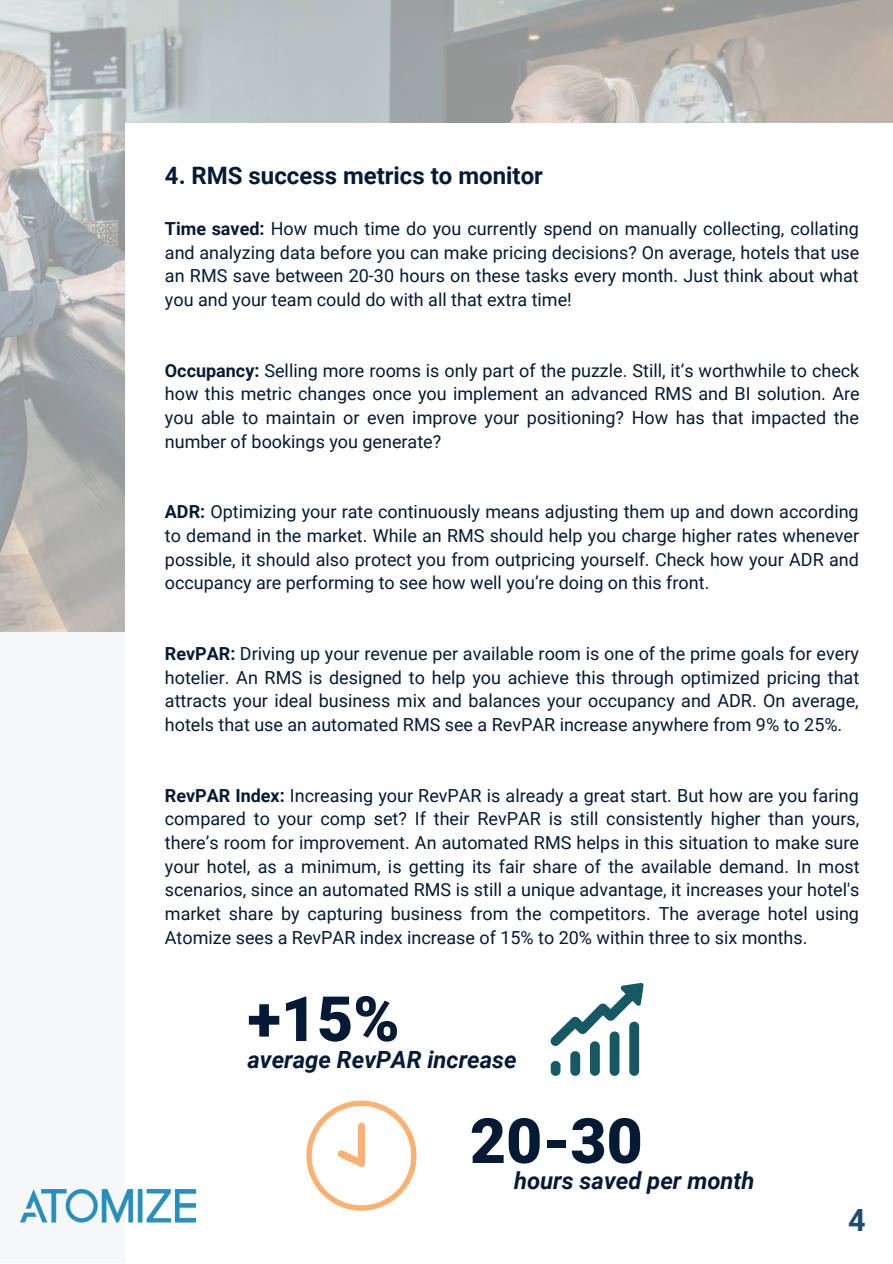
<style>
.page{position:relative;width:893px;height:1264px;background:#fff}
.page>*{position:absolute;margin:0;border:0;box-sizing:border-box;transform-origin:0 0}
.t1{font:900 62.4px "Roboto";color:#051a35}
.t2{font:700 30.6px "Roboto";color:#1c4d71}
.t3{font:700 24px "Roboto";color:#051a35}
.t4{font:italic 700 23.7px "Roboto";color:#051a35}
.t5{font:18px/23.5px "Roboto";color:#051a35;text-align:justify}
.s1{font-weight:700}
</style>
<div class="page">
<div style="left:0;top:0;width:892px;height:1262px;background:#f5f7f8"></div>
<img style="left:0;top:0;width:892px;height:631px">
<div style="left:125px;top:124px;width:767px;height:1138px;background:#fff"></div>
<img style="left:20px;top:1189px;width:176px;height:34px">
<svg style="left:550px;top:982px;width:93px;height:93px"></svg>
<svg style="left:306px;top:1100px;width:110px;height:110px"></svg>
<p class="t3" style="left:165px;top:162px;width:379px">4. RMS success metrics to monitor</p>
<p class="t5" style="left:165px;top:217px;width:696px"><span class="s1">Time saved:</span> How much time do you currently spend on manually collecting, collating and analyzing data before you can make pricing decisions? On average, hotels that use an RMS save between 20-30 hours on these tasks every month. Just think about what you and your team could do with all that extra time!</p>
<p class="t5" style="left:165px;top:359px;width:696px"><span class="s1">Occupancy:</span> Selling more rooms is only part of the puzzle. Still, it’s worthwhile to check how this metric changes once you implement an advanced RMS and BI solution. Are you able to maintain or even improve your positioning? How has that impacted the number of bookings you generate?</p>
<p class="t5" style="left:165px;top:500px;width:695px"><span class="s1">ADR:</span> Optimizing your rate continuously means adjusting them up and down according to demand in the market. While an RMS should help you charge higher rates whenever possible, it should also protect you from outpricing yourself. Check how your ADR and occupancy are performing to see how well you’re doing on this front.</p>
<p class="t5" style="left:165px;top:642px;width:695px"><span class="s1">RevPAR:</span> Driving up your revenue per available room is one of the prime goals for every hotelier. An RMS is designed to help you achieve this through optimized pricing that attracts your ideal business mix and balances your occupancy and ADR. On average, hotels that use an automated RMS see a RevPAR increase anywhere from 9% to 25%.</p>
<p class="t5" style="left:165px;top:783px;width:696px"><span class="s1">RevPAR Index:</span> Increasing your RevPAR is already a great start. But how are you faring compared to your comp set? If their RevPAR is still consistently higher than yours, there’s room for improvement. An automated RMS helps in this situation to make sure your hotel, as a minimum, is getting its fair share of the available demand. In most scenarios, since an automated RMS is still a unique advantage, it increases your hotel's market share by capturing business from the competitors. The average hotel using Atomize sees a RevPAR index increase of 15% to 20% within three to six months.</p>
<p class="t1" style="left:247px;top:983px;width:154px">+15%</p>
<p class="t4" style="left:247px;top:1045px;width:271px">average RevPAR increase</p>
<p class="t1" style="left:470px;top:1105px;width:174px">20-30</p>
<p class="t4" style="left:514px;top:1167px;width:242px">hours saved per month</p>
<p class="t2" style="left:848px;top:1202px;width:19px">4</p>
</div>
